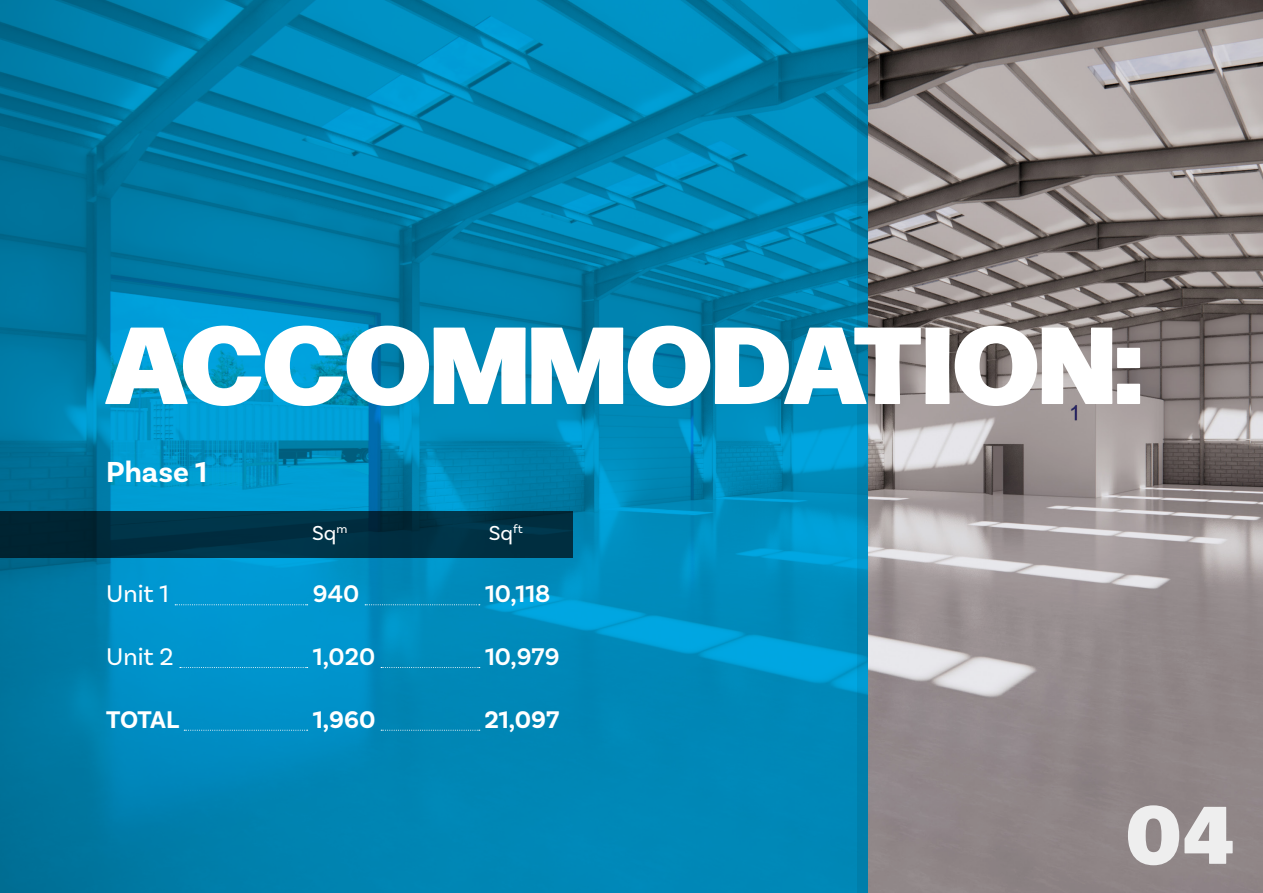
<style>
.page{position:relative;width:1263px;height:893px;background:#fff}
.page>*{position:absolute;margin:0;border:0;box-sizing:border-box;transform-origin:0 0}
.t1{font:900 109.2px "Forma DJR Banner";letter-spacing:.01em;color:#fff}
.t2{font:900 81.45px "Forma DJR Banner";color:#fff}
.t3{font:700 30.3px "Basic Sans";color:#fff}
.t4{font:600 25.35px "Basic Sans";color:#fff}
.t5{font:700 25.35px "Basic Sans";color:#fff}
.t6{font:25.35px "Basic Sans";color:#fff}
.t7{font:21.3px "Basic Sans";color:#fff}
</style>
<div class="page">
<img style="left:0;top:0;width:857px;height:893px">
<svg style="left:0;top:511px;width:573px;height:47px;background:#002e40"></svg>
<svg style="left:857px;top:0;width:406px;height:893px;background:#8f8a8b"></svg>
<svg style="left:175px;top:604px;width:133px;height:1px"></svg>
<svg style="left:365px;top:604px;width:115px;height:1px"></svg>
<svg style="left:180px;top:667px;width:128px;height:1px"></svg>
<svg style="left:381px;top:667px;width:99px;height:1px"></svg>
<svg style="left:184px;top:730px;width:124px;height:1px"></svg>
<svg style="left:381px;top:730px;width:99px;height:1px"></svg>
<p class="t1" style="left:106px;top:279px;width:1037px">ACCOMMODATION:</p>
<p class="t3" style="left:106px;top:453px;width:102px">Phase 1</p>
<p class="t7" style="left:312px;top:520px;width:37px">Sq<sup>m</sup></p>
<p class="t7" style="left:489px;top:520px;width:35px">Sq<sup>ft</sup></p>
<p class="t6" style="left:106px;top:579px;width:64px">Unit 1</p>
<p class="t4" style="left:313px;top:579px;width:48px">940</p>
<p class="t4" style="left:485px;top:579px;width:67px">10,118</p>
<p class="t6" style="left:106px;top:641px;width:69px">Unit 2</p>
<p class="t4" style="left:313px;top:641px;width:64px">1,020</p>
<p class="t4" style="left:485px;top:641px;width:76px">10,979</p>
<p class="t5" style="left:106px;top:704px;width:75px">TOTAL</p>
<p class="t5" style="left:313px;top:704px;width:64px">1,960</p>
<p class="t5" style="left:484px;top:704px;width:76px">21,097</p>
<p class="t2" style="left:1127px;top:770px;width:108px">04</p>
</div>
